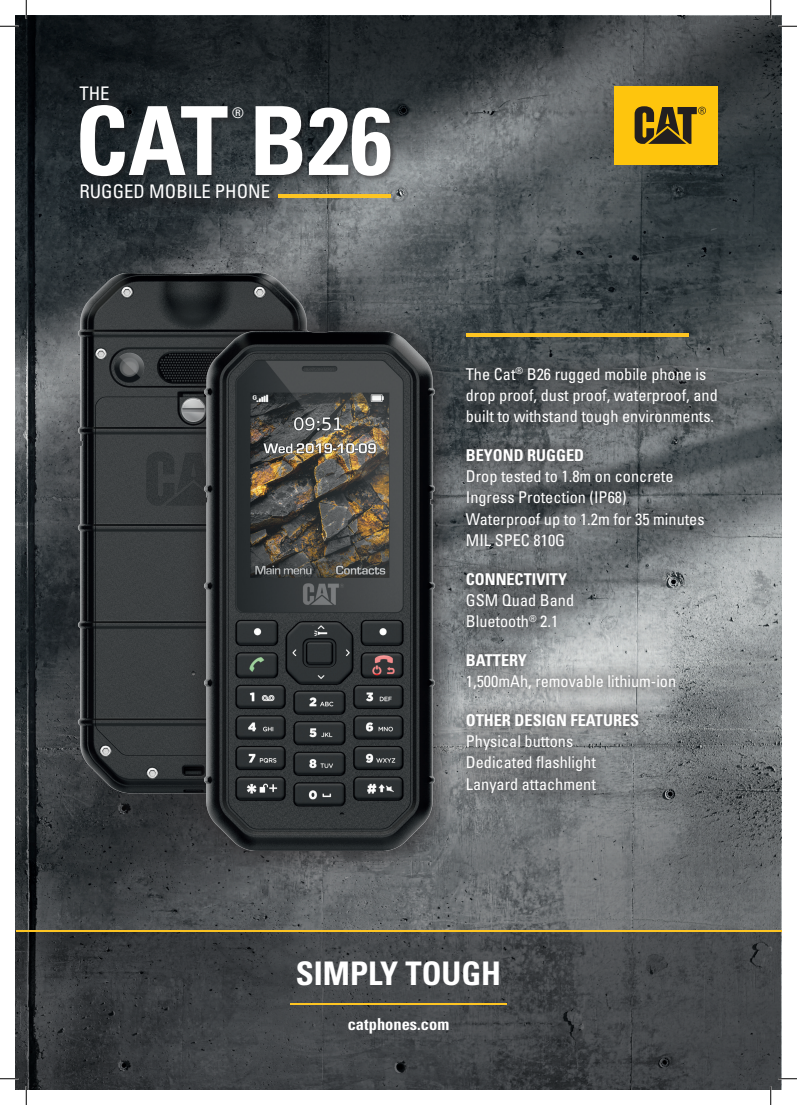
<style>
.page{position:relative;width:797px;height:1105px;background:#fff}
.page>*{position:absolute;margin:0;border:0;box-sizing:border-box;transform-origin:0 0}
.t1{font:700 condensed 95.25px "Univers LT Std";color:#fff}
.t2{font:700 condensed 32.5px "Univers LT Std";color:#fff}
.t3{font:condensed 18.75px "Univers LT Std";color:#fff}
.t4{font:700 condensed 16.5px "Univers LT Std";color:#fff}
.t5{font:condensed 16.25px/21.2px "Univers LT Std";color:#fff}
.t6{font:700 condensed 16.25px "Univers LT Std";color:#fff}
.t7{font:condensed 14.62px "Univers LT Std";color:#fff}
</style>
<div class="page">
<img style="left:474px;top:219px;width:307px;height:353px">
<svg style="left:474px;top:572px;width:307px;height:358px;background:#737779"></svg>
<svg style="left:16px;top:16px;width:765px;height:203px;background:#353b3e"></svg>
<svg style="left:16px;top:932px;width:765px;height:157px;background:#3f4144"></svg>
<div style="left:613px;top:86px;width:104px;height:79px;background:#fec50d"></div>
<svg style="left:634px;top:106px;width:72px;height:38px"></svg>
<hr style="left:16px;top:930px;width:765px;height:2px;background:#fec522">
<div style="left:16px;top:134px;width:458px;height:825px;background:#231f20;opacity:.75"></div>
<img style="left:65px;top:273px;width:255px;height:530px">
<div style="left:182px;top:308px;width:280px;height:572px;background:#231f20;opacity:.75"></div>
<img style="left:204px;top:331px;width:231px;height:520px">
<hr style="left:290px;top:1003px;width:216px;height:2px;background:#fec522">
<div style="left:451px;top:352px;width:281px;height:455px;background:#231f20;opacity:.76"></div>
<hr style="left:466px;top:333px;width:222px;height:4px;background:#fec522">
<div style="left:83px;top:186px;width:201px;height:27px;background:#231f20;opacity:.75"></div>
<hr style="left:278px;top:194px;width:112px;height:3px;background:#fec522">
<div style="left:82px;top:88px;width:42px;height:27px;background:#1a1f22"></div>
<div style="left:79px;top:104px;width:317px;height:78px;background:#231f20;opacity:.45"></div>
<svg style="left:0;top:25px;width:19px;height:2px"></svg>
<svg style="left:778px;top:25px;width:19px;height:2px"></svg>
<svg style="left:0;top:1078px;width:19px;height:1px"></svg>
<svg style="left:778px;top:1078px;width:19px;height:1px"></svg>
<svg style="left:25px;top:0;width:2px;height:19px"></svg>
<svg style="left:25px;top:1086px;width:2px;height:19px"></svg>
<svg style="left:770px;top:0;width:1px;height:19px"></svg>
<svg style="left:770px;top:1086px;width:1px;height:19px"></svg>
<p class="t3" style="left:79px;top:82px;width:32px">THE</p>
<h1 class="t1" style="left:75px;top:83px;width:319px">CAT B26</h1>
<p class="t7" style="left:232px;top:103px;width:13px">®</p>
<p class="t3" style="left:79px;top:179px;width:192px">RUGGED MOBILE PHONE</p>
<p class="t5" style="left:466px;top:363px;width:253px">The Cat<sup>®</sup> B26 rugged mobile phone is drop proof, dust proof, waterproof, and built to withstand tough environments.</p>
<p class="t6" style="left:466px;top:445px;width:120px">BEYOND RUGGED</p>
<p class="t5" style="left:466px;top:465px;width:240px">Drop tested to 1.8m on concrete<br>Ingress Protection (IP68)<br>Waterproof up to 1.2m for 35 minutes<br>MIL SPEC 810G</p>
<p class="t6" style="left:466px;top:569px;width:103px">CONNECTIVITY</p>
<p class="t5" style="left:466px;top:589px;width:110px">GSM Quad Band<br>Bluetooth<sup>®</sup> 2.1</p>
<p class="t6" style="left:466px;top:650px;width:63px">BATTERY</p>
<p class="t5" style="left:466px;top:670px;width:212px">1,500mAh, removable lithium-ion</p>
<p class="t6" style="left:466px;top:710px;width:175px">OTHER DESIGN FEATURES</p>
<p class="t5" style="left:466px;top:730px;width:131px">Physical buttons<br>Dedicated flashlight<br>Lanyard attachment</p>
<h2 class="t2" style="left:296px;top:954px;width:207px">SIMPLY TOUGH</h2>
<p class="t4" style="left:348px;top:1014px;width:103px">catphones.com</p>
</div>
